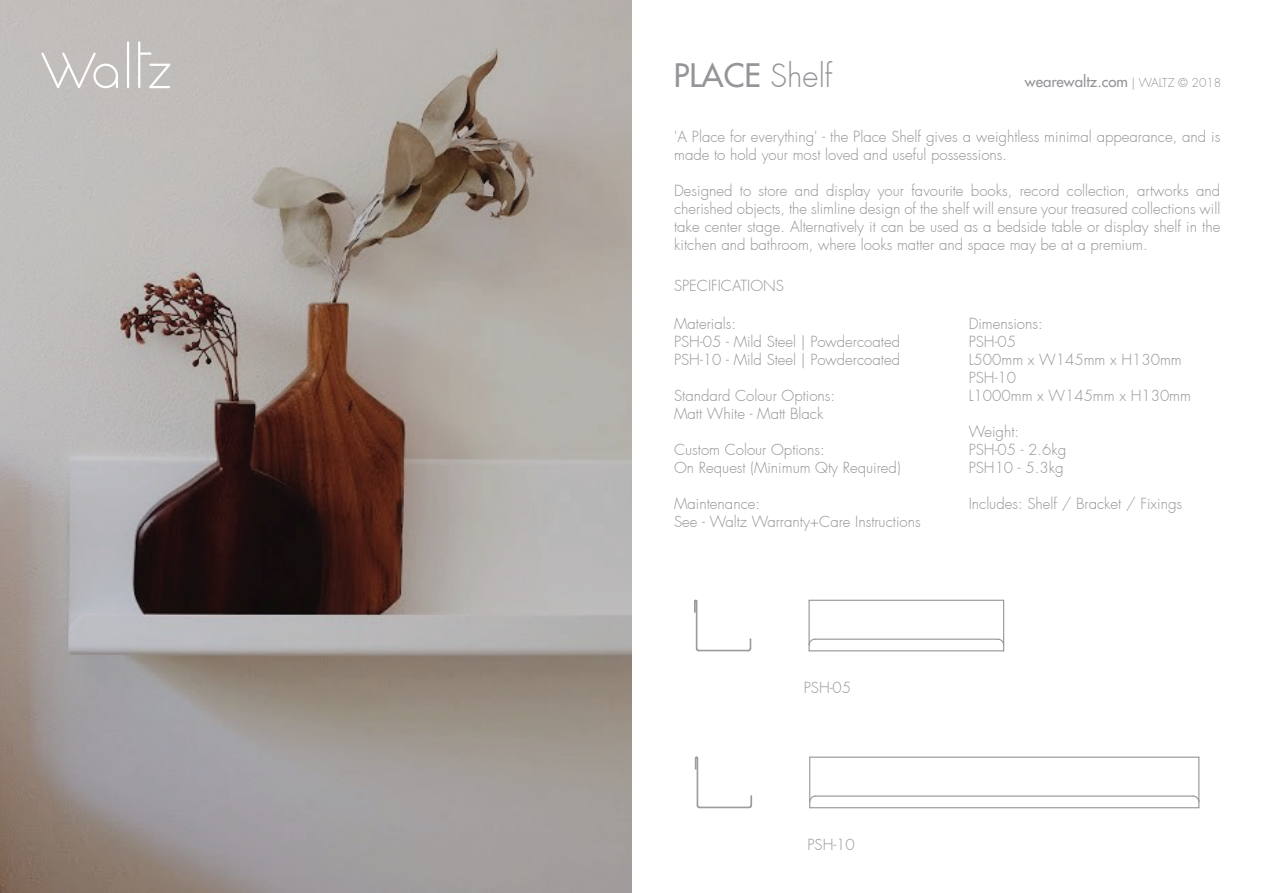
<style>
.page{position:relative;width:1263px;height:893px;background:#fff}
.page>*{position:absolute;margin:0;border:0;box-sizing:border-box;transform-origin:0 0}
.t1{font:500 31.5px "Futura Std";color:#939598}
.t2{font:300 15px/18px "Futura";color:#939598}
.t3{font:500 15px "Futura Std";color:#939598}
.s1{font-family:"Futura";font-weight:300}
.s2{font-family:"Futura";font-weight:300;font-size:12px}
</style>
<div class="page">
<img style="left:0;top:0;width:631px;height:893px">
<svg style="left:748px;top:796px;width:4px;height:12px"></svg>
<hr style="left:700px;top:807px;width:49px;height:1px;background:#939598">
<hr style="left:697px;top:758px;width:1px;height:47px;background:#939598">
<svg style="left:695px;top:756px;width:3px;height:13px"></svg>
<hr style="left:810px;top:757px;width:389px;height:1px;background:#939598">
<hr style="left:809px;top:757px;width:1px;height:51px;background:#939598">
<hr style="left:1198px;top:757px;width:1px;height:51px;background:#939598">
<svg style="left:1193px;top:795px;width:7px;height:8px"></svg>
<hr style="left:810px;top:807px;width:389px;height:1px;background:#939598">
<hr style="left:815px;top:795px;width:378px;height:2px;background:#939598">
<svg style="left:809px;top:795px;width:8px;height:8px"></svg>
<hr style="left:809px;top:600px;width:195px;height:1px;background:#939598">
<hr style="left:808px;top:600px;width:2px;height:51px;background:#939598">
<hr style="left:809px;top:650px;width:195px;height:1px;background:#939598">
<hr style="left:815px;top:639px;width:183px;height:1px;background:#939598">
<svg style="left:808px;top:638px;width:8px;height:8px"></svg>
<hr style="left:1003px;top:600px;width:1px;height:51px;background:#939598">
<svg style="left:997px;top:638px;width:8px;height:8px"></svg>
<div style="left:93px;top:64px;width:25px;height:24px;border:2px solid #fff;border-radius:50%"></div>
<svg style="left:116px;top:76px;width:2px;height:11px"></svg>
<hr style="left:127px;top:42px;width:2px;height:45px;background:#fff">
<hr style="left:138px;top:42px;width:2px;height:45px;background:#fff">
<svg style="left:140px;top:52px;width:10px;height:3px"></svg>
<svg style="left:147px;top:62px;width:25px;height:28px"></svg>
<svg style="left:40px;top:51px;width:58px;height:39px;background:#cac7c6"></svg>
<svg style="left:747px;top:639px;width:4px;height:13px"></svg>
<hr style="left:699px;top:650px;width:49px;height:1px;background:#939598">
<svg style="left:695px;top:647px;width:5px;height:5px"></svg>
<hr style="left:696px;top:601px;width:1px;height:47px;background:#939598">
<svg style="left:694px;top:599px;width:4px;height:14px"></svg>
<h1 class="t1" style="left:674px;top:56px;width:160px">PLACE <span class="s1">Shelf</span></h1>
<p class="t3" style="left:1025px;top:72px;width:198px">wearewaltz.com <span class="s2">| WALTZ © 2018</span></p>
<p class="t2" style="left:674px;top:128px;width:548px">'A Place for everything' - the Place Shelf gives a weightless minimal appearance, and is made to hold your most loved and useful possessions.</p>
<p class="t2" style="left:674px;top:182px;width:548px;text-align:justify">Designed to store and display your favourite books, record collection, artworks and cherished objects, the slimline design of the shelf will ensure your treasured collections will take center stage. Alternatively it can be used as a bedside table or display shelf in the kitchen and bathroom, where looks matter and space may be at a premium.</p>
<p class="t2" style="left:674px;top:277px;width:111px">SPECIFICATIONS</p>
<p class="t2" style="left:674px;top:315px;width:227px">Materials:<br>PSH-05 - Mild Steel | Powdercoated<br>PSH-10 - Mild Steel | Powdercoated</p>
<p class="t2" style="left:674px;top:387px;width:163px">Standard Colour Options:<br>Matt White - Matt Black</p>
<p class="t2" style="left:674px;top:441px;width:228px">Custom Colour Options:<br>On Request (Minimum Qty Required)</p>
<p class="t2" style="left:674px;top:495px;width:248px">Maintenance:<br>See - Waltz Warranty+Care Instructions</p>
<p class="t2" style="left:969px;top:315px;width:224px">Dimensions:<br>PSH-05<br>L500mm x W145mm x H130mm<br>PSH-10<br>L1000mm x W145mm x H130mm</p>
<p class="t2" style="left:969px;top:423px;width:99px">Weight:<br>PSH-05 - 2.6kg<br>PSH10 - 5.3kg</p>
<p class="t2" style="left:969px;top:495px;width:215px">Includes: Shelf / Bracket / Fixings</p>
<p class="t2" style="left:804px;top:679px;width:49px">PSH-05</p>
<p class="t2" style="left:807px;top:836px;width:49px">PSH-10</p>
</div>
